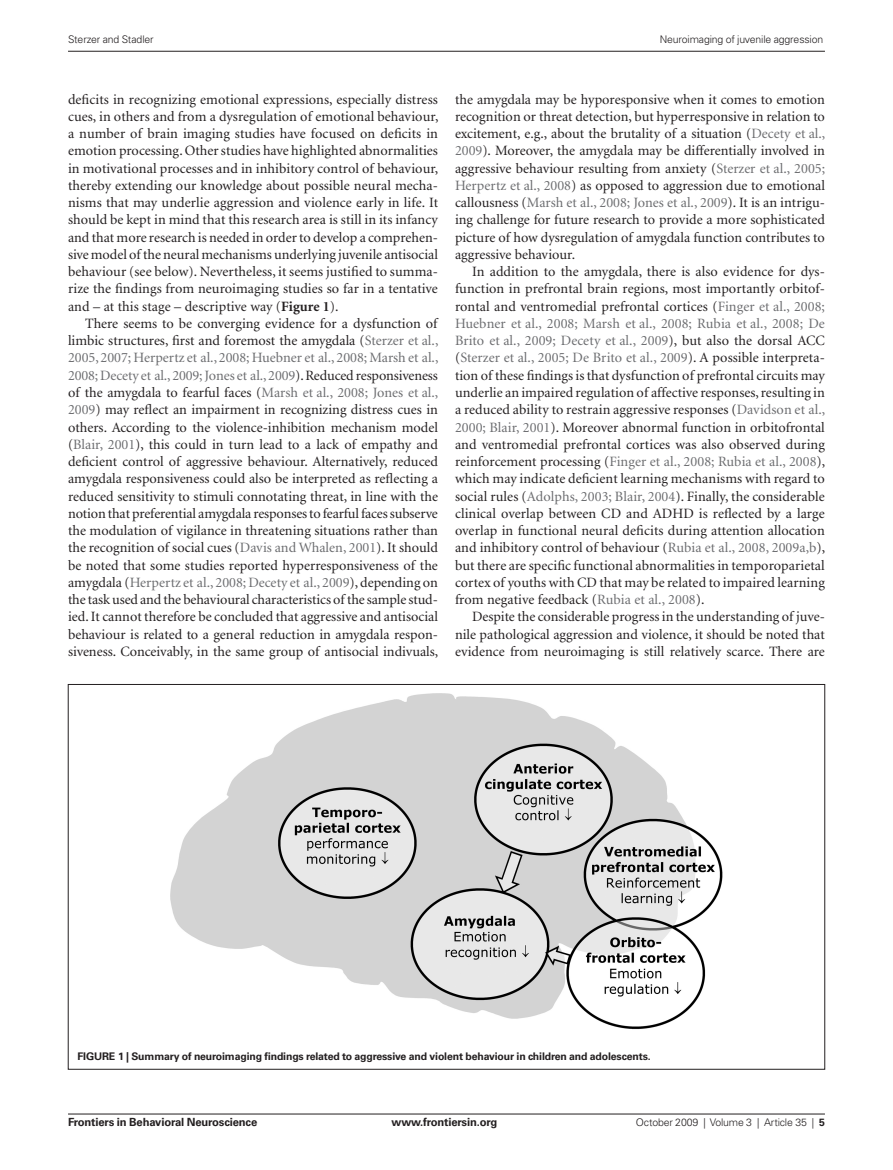
<style>
.page{position:relative;width:893px;height:1170px;background:#fff}
.page>*{position:absolute;margin:0;border:0;box-sizing:border-box;transform-origin:0 0}
.t1{font:14.25px/17.2px "Minion";color:#231f20;text-align:justify}
.t2{font:700 11.25px "Univers";letter-spacing:-.015em;color:#231f20}
.t3{font:700 10.5px "Univers";letter-spacing:-.015em;color:#231f20}
.t4{font:300 10.5px "Univers";letter-spacing:-.015em;color:#231f20}
.s1{font-weight:700}
.s2{color:#6c6d70}
</style>
<div class="page">
<hr style="left:68px;top:1113px;width:757px;height:1px;background:#231f20">
<hr style="left:68px;top:51px;width:757px;height:1px;background:#231f20">
<img style="left:170px;top:693px;width:553px;height:336px">
<p class="t4" style="left:68px;top:36px;width:87px">Sterzer and Stadler</p>
<p class="t4" style="left:660px;top:36px;width:165px">Neuroimaging of juvenile aggression</p>
<p class="t1" style="left:68px;top:92px;width:372px">deficits in recognizing emotional expressions, especially distress cues, in others and from a dysregulation of emotional behaviour, a number of brain imaging studies have focused on deficits in emotion processing. Other studies have highlighted abnormalities in motivational processes and in inhibitory control of behaviour, thereby extending our knowledge about possible neural mecha&shy;nisms that may underlie aggression and violence early in life. It should be kept in mind that this research area is still in its infancy and that more research is needed in order to develop a comprehen&shy;sive model of the neural mechanisms underlying juvenile antisocial behaviour (see below). Nevertheless, it seems justified to summa&shy;rize the findings from neuroimaging studies so far in a tentative and – at this stage – descriptive way (<span class="s1">Figure 1</span>).</p>
<p class="t1" style="left:68px;top:316px;width:372px;text-indent:17px">There seems to be converging evidence for a dysfunction of limbic structures, first and foremost the amygdala (<span class="s2">Sterzer et al., 2005, 2007; Herpertz et al., 2008; Huebner et al., 2008; Marsh et al., 2008; Decety et al., 2009; Jones et al., 2009</span>). Reduced responsiveness of the amygdala to fearful faces (<span class="s2">Marsh et al., 2008; Jones et al., 2009</span>) may reflect an impairment in recognizing distress cues in others. According to the violence-inhibition mechanism model (<span class="s2">Blair, 2001</span>), this could in turn lead to a lack of empathy and deficient control of aggressive behaviour. Alternatively, reduced amygdala responsiveness could also be interpreted as reflecting a reduced sensitivity to stimuli connotating threat, in line with the notion that preferential amygdala responses to fearful faces subserve the modulation of vigilance in threatening situations rather than the recognition of social cues (<span class="s2">Davis and Whalen, 2001</span>). It should be noted that some studies reported hyperresponsiveness of the amygdala (<span class="s2">Herpertz et al., 2008; Decety et al., 2009</span>), depending on the task used and the behavioural characteristics of the sample stud&shy;ied. It cannot therefore be concluded that aggressive and antisocial behaviour is related to a general reduction in amygdala respon&shy;siveness. Conceivably, in the same group of antisocial indivuals,</p>
<p class="t1" style="left:455px;top:92px;width:372px">the amygdala may be hyporesponsive when it comes to emotion recognition or threat detection, but hyperresponsive in relation to excitement, e.g., about the brutality of a situation (<span class="s2">Decety et al., 2009</span>). Moreover, the amygdala may be differentially involved in aggressive behaviour resulting from anxiety (<span class="s2">Sterzer et al., 2005; Herpertz et al., 2008</span>) as opposed to aggression due to emotional callousness (<span class="s2">Marsh et al., 2008; Jones et al., 2009</span>). It is an intrigu&shy;ing challenge for future research to provide a more sophisticated picture of how dysregulation of amygdala function contributes to aggressive behaviour.</p>
<p class="t1" style="left:455px;top:264px;width:372px;text-indent:17px">In addition to the amygdala, there is also evidence for dys&shy;function in prefrontal brain regions, most importantly orbitof&shy;rontal and ventromedial prefrontal cortices (<span class="s2">Finger et al., 2008; Huebner et al., 2008; Marsh et al., 2008; Rubia et al., 2008; De Brito et al., 2009; Decety et al., 2009</span>), but also the dorsal ACC (<span class="s2">Sterzer et al., 2005; De Brito et al., 2009</span>). A possible interpreta&shy;tion of these findings is that dysfunction of prefrontal circuits may underlie an impaired regulation of affective responses, resulting in a reduced ability to restrain aggressive responses (<span class="s2">Davidson et al., 2000; Blair, 2001</span>). Moreover abnormal function in orbitofrontal and ventromedial prefrontal cortices was also observed during reinforcement processing (<span class="s2">Finger et al., 2008; Rubia et al., 2008</span>), which may indicate deficient learning mechanisms with regard to social rules (<span class="s2">Adolphs, 2003; Blair, 2004</span>). Finally, the considerable clinical overlap between CD and ADHD is reflected by a large overlap in functional neural deficits during attention allocation and inhibitory control of behaviour (<span class="s2">Rubia et al., 2008, 2009a,b</span>), but there are specific functional abnormalities in temporoparietal cortex of youths with CD that may be related to impaired learning from negative feedback (<span class="s2">Rubia et al., 2008</span>).</p>
<p class="t1" style="left:455px;top:609px;width:371px;text-indent:17px">Despite the considerable progress in the understanding of juve&shy;nile pathological aggression and violence, it should be noted that evidence from neuroimaging is still relatively scarce. There are</p>
<p class="t3" style="left:78px;top:1052px;width:575px">FIGURE 1 | Summary of neuroimaging findings related to aggressive and violent behaviour in children and adolescents.</p>
<p class="t2" style="left:68px;top:1117px;width:191px">Frontiers in Behavioral Neuroscience</p>
<p class="t2" style="left:392px;top:1117px;width:107px">www.frontiersin.org</p>
<p class="t4" style="left:636px;top:1118px;width:191px">October 2009 | Volume 3 | Article 35 | <span class="s1">5</span></p>
</div>
